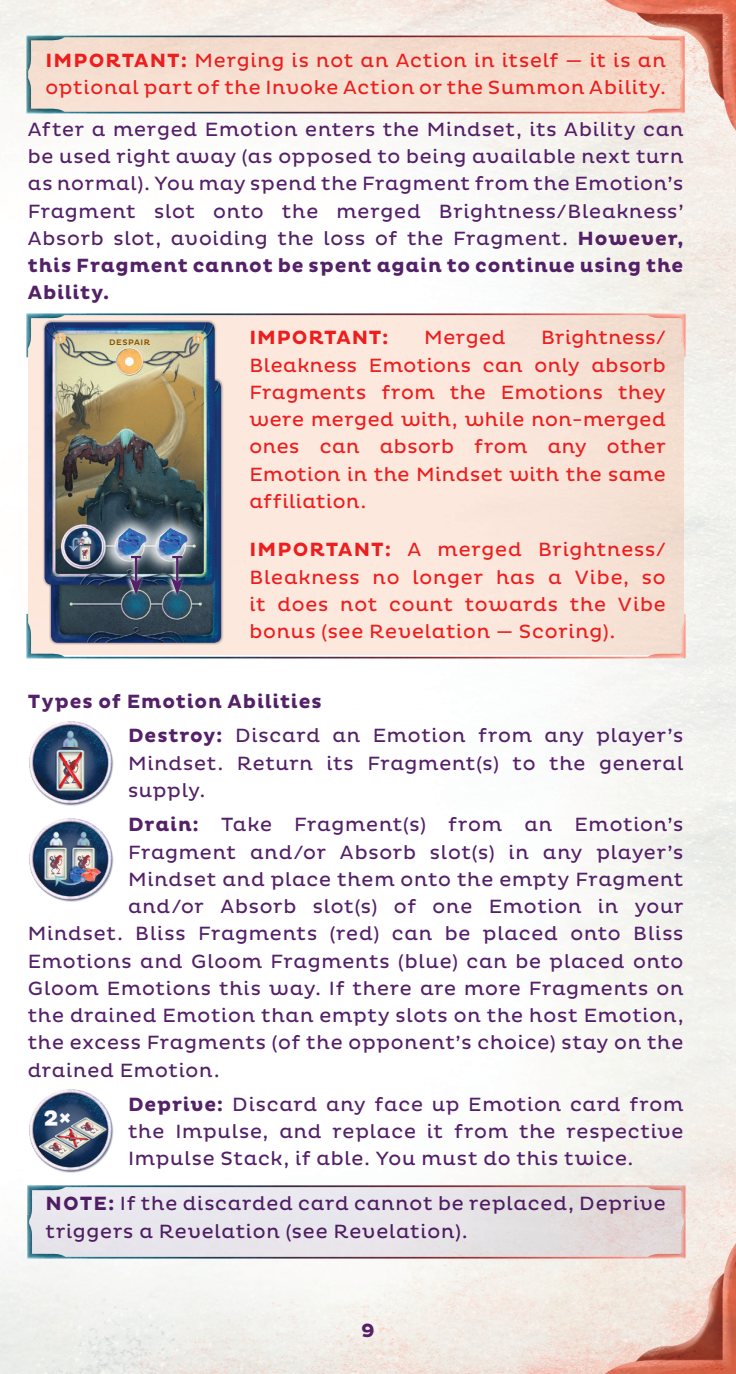
<style>
.page{position:relative;width:736px;height:1374px;background:#fff}
.page>*{position:absolute;margin:0;border:0;box-sizing:border-box;transform-origin:0 0}
.base{font:19.5px/27.2px "Pluto";letter-spacing:.04em;color:#542068;text-align:justify}
.note{font:19.5px/27.2px "Pluto";letter-spacing:.035em;color:#ee2123;text-align:justify}
.note-2{font:19.5px/27.2px "Pluto";letter-spacing:.04em;color:#542068}
.base-2{font:700 19.5px "Pluto";letter-spacing:.04em;color:#542068}
.note-3{font:700 19.5px "Pluto";letter-spacing:.04em;color:#ee2123}
.t1{font:500 8.25px "Pluto";letter-spacing:.065em;color:#8b5000}
.s1{font-weight:700}
</style>
<div class="page">
<img style="left:0;top:0;width:736px;height:1374px">
<div style="left:28px;top:314px;width:655px;height:341px;background:#fde8dd"></div>
<img style="left:23px;top:309px;width:666px;height:56px">
<img style="left:23px;top:606px;width:666px;height:56px">
<img style="left:22px;top:32px;width:666px;height:29px">
<img style="left:22px;top:61px;width:666px;height:56px">
<div style="left:27px;top:36px;width:657px;height:75px;background:#f5ddcf"></div>
<div style="left:49px;top:378px;width:175px;height:267px;background:#231f20;opacity:.5"></div>
<svg style="left:51px;top:380px;width:170px;height:263px;background:#2d465e"></svg>
<div style="left:43px;top:320px;width:174px;height:267px;background:#231f20;opacity:.5"></div>
<img style="left:45px;top:322px;width:170px;height:263px">
<svg style="left:96px;top:510px;width:40px;height:67px"></svg>
<img style="left:107px;top:522px;width:29px;height:39px">
<svg style="left:136px;top:510px;width:69px;height:67px;background:#455a64"></svg>
<img style="left:148px;top:522px;width:49px;height:39px">
<svg style="left:125px;top:552px;width:19px;height:45px"></svg>
<hr style="left:135px;top:557px;width:2px;height:24px;background:#542068">
<svg style="left:130px;top:577px;width:12px;height:18px"></svg>
<svg style="left:131px;top:556px;width:10px;height:2px"></svg>
<svg style="left:166px;top:552px;width:19px;height:45px"></svg>
<hr style="left:176px;top:557px;width:2px;height:24px;background:#542068">
<svg style="left:171px;top:577px;width:12px;height:18px"></svg>
<svg style="left:172px;top:556px;width:10px;height:2px"></svg>
<img style="left:28px;top:719px;width:86px;height:86px">
<img style="left:28px;top:816px;width:86px;height:86px">
<img style="left:28px;top:1086px;width:86px;height:87px">
<img style="left:23px;top:1181px;width:666px;height:25px">
<img style="left:23px;top:1206px;width:666px;height:56px">
<svg style="left:27px;top:1185px;width:658px;height:72px;background:#e1dde1"></svg>
<p class="note" style="left:45px;top:47px;width:622px"><span class="s1">IMPORTANT:</span> Merging is not an Action in itself — it is an optional part of the Invoke Action or the Summon Ability.</p>
<p class="base" style="left:28px;top:116px;width:657px">After a merged Emotion enters the Mindset, its Ability can be used right away (as opposed to being available next turn as normal). You may spend the Fragment from the Emotion’s Fragment slot onto the merged Brightness/Bleakness’ Absorb slot, avoiding the loss of the Fragment. <span class="s1">However, this Fragment cannot be spent again to continue using the Ability.</span></p>
<p class="note-3" style="left:249px;top:327px;width:140px">IMPORTANT:</p>
<p class="note" style="left:424px;top:324px;width:83px">Merged</p>
<p class="note" style="left:249px;top:324px;width:418px;text-indent:291px">Brightness/ Bleakness Emotions can only absorb Fragments from the Emotions they were merged with, while non-merged ones can absorb from any other Emotion in the Mindset with the same affiliation.</p>
<p class="note" style="left:249px;top:536px;width:418px"><span class="s1">IMPORTANT:</span> A merged Brightness/ Bleakness no longer has a Vibe, so it does not count towards the Vibe bonus (see Revelation — Scoring).</p>
<p class="t1" style="left:109px;top:337px;width:43px">DESPAIR</p>
<p class="base-2" style="left:28px;top:690px;width:295px">Types of Emotion Abilities</p>
<p class="base" style="left:128px;top:722px;width:557px"><span class="s1">Destroy:</span> Discard an Emotion from any player’s Mindset. Return its Fragment(s) to the general supply.</p>
<p class="base" style="left:128px;top:811px;width:557px"><span class="s1">Drain:</span> Take Fragment(s) from an Emotion’s</p>
<p class="base" style="left:128px;top:838px;width:557px">Fragment and/or Absorb slot(s) in any player’s</p>
<p class="base" style="left:128px;top:866px;width:557px">Mindset and place them onto the empty Fragment</p>
<p class="base" style="left:128px;top:893px;width:557px">and/or Absorb slot(s) of one Emotion in your</p>
<p class="base" style="left:28px;top:920px;width:657px">Mindset. Bliss Fragments (red) can be placed onto Bliss</p>
<p class="base" style="left:28px;top:947px;width:657px">Emotions and Gloom Fragments (blue) can be placed onto</p>
<p class="base" style="left:28px;top:975px;width:657px">Gloom Emotions this way. If there are more Fragments on</p>
<p class="base" style="left:28px;top:1002px;width:657px">the drained Emotion than empty slots on the host Emotion,</p>
<p class="base" style="left:28px;top:1029px;width:657px">the excess Fragments (of the opponent’s choice) stay on the</p>
<p class="base" style="left:28px;top:1056px;width:193px">drained Emotion.</p>
<p class="base" style="left:128px;top:1091px;width:557px"><span class="s1">Deprive:</span> Discard any face up Emotion card from the Impulse, and replace it from the respective Impulse Stack, if able. You must do this twice.</p>
<p class="note-2" style="left:45px;top:1190px;width:622px"><span class="s1">NOTE:</span> If the discarded card cannot be replaced, Deprive triggers a Revelation (see Revelation).</p>
<p class="base-2" style="left:361px;top:1318px;width:15px">9</p>
</div>
